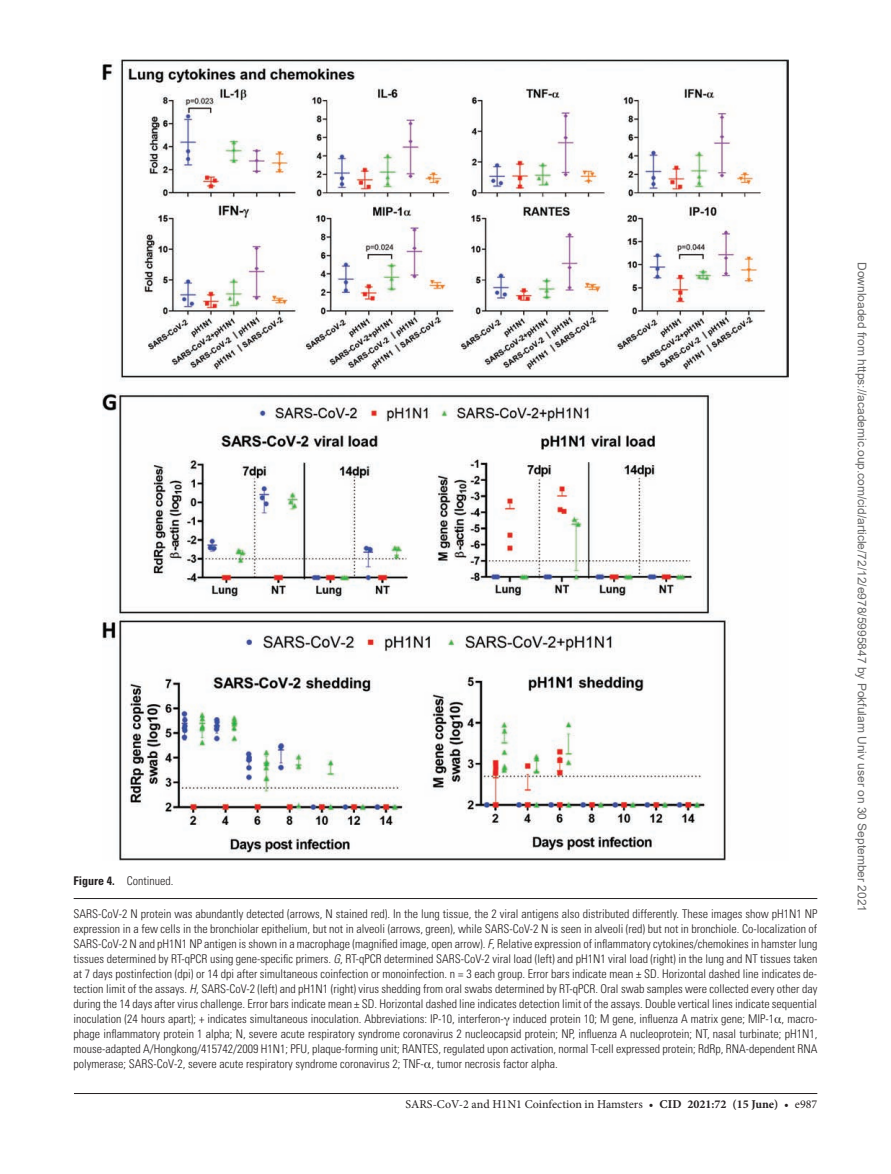
<style>
.page{position:relative;width:891px;height:1174px;background:#fff}
.page>*{position:absolute;margin:0;border:0;box-sizing:border-box;transform-origin:0 0}
.t1{font:300 condensed 12px/15px "Univers LT Std";color:#231f20;text-align:justify}
.t2{font:12px "Arial";color:#666}
.t3{font:12px "Minion Pro";color:#231f20}
.s1{font-weight:700}
.s2{font-style:italic}
.s3{font-family:"Gandhari Unicode";font-weight:400;font-stretch:normal}
</style>
<div class="page">
<hr style="left:74px;top:1093px;width:743px;height:1px;background:#231f20">
<hr style="left:74px;top:898px;width:743px;height:1px;background:#231f20">
<img style="left:103px;top:59px;width:685px;height:802px">
<p class="t1" style="left:74px;top:873px;width:101px"><span class="s1">Figure 4.</span> Continued.</p>
<p class="t1" style="left:74px;top:907px;width:745px">SARS-CoV-2 N protein was abundantly detected (arrows, N stained red). In the lung tissue, the 2 viral antigens also distributed differently. These images show pH1N1 NP expression in a few cells in the bronchiolar epithelium, but not in alveoli (arrows, green), while SARS-CoV-2 N is seen in alveoli (red) but not in bronchiole. Co-localization of SARS-CoV-2 N and pH1N1 NP antigen is shown in a macrophage (magnified image, open arrow). <span class="s2">F</span>, Relative expression of inflammatory cytokines/chemokines in hamster lung tissues determined by RT-qPCR using gene-specific primers. <span class="s2">G</span>, RT-qPCR determined SARS-CoV-2 viral load (left) and pH1N1 viral load (right) in the lung and NT tissues taken at 7 days postinfection (dpi) or 14 dpi after simultaneous coinfection or monoinfection. n = 3 each group. Error bars indicate mean ± SD. Horizontal dashed line indicates de&shy;tection limit of the assays. <span class="s2">H</span>, SARS-CoV-2 (left) and pH1N1 (right) virus shedding from oral swabs determined by RT-qPCR. Oral swab samples were collected every other day during the 14 days after virus challenge. Error bars indicate mean ± SD. Horizontal dashed line indicates detection limit of the assays. Double vertical lines indicate sequential inoculation (24 hours apart); + indicates simultaneous inoculation. Abbreviations: IP-10, interferon-<span class="s3">γ</span> induced protein 10; M gene, influenza A matrix gene; MIP-1<span class="s3">α</span>, macro&shy;phage inflammatory protein 1 alpha; N, severe acute respiratory syndrome coronavirus 2 nucleocapsid protein; NP, influenza A nucleoprotein; NT, nasal turbinate; pH1N1, mouse-adapted A/Hongkong/415742/2009 H1N1; PFU, plaque-forming unit; RANTES, regulated upon activation, normal T-cell expressed protein; RdRp, RNA-dependent RNA polymerase; SARS-CoV-2, severe acute respiratory syndrome coronavirus 2; TNF-<span class="s3">α</span>, tumor necrosis factor alpha.</p>
<p class="t3" style="left:406px;top:1096px;width:413px">SARS-CoV-2 and H1N1 Coinfection in Hamsters • <span class="s1">cid 2021:72 (15 June)</span> • e987</p>
<p class="t2" style="left:866px;top:262px;width:651px;rotate:90deg">Downloaded from https://academic.oup.com/cid/article/72/12/e978/5995847 by Pokfulam Univ user on 30 September 2021</p>
</div>
